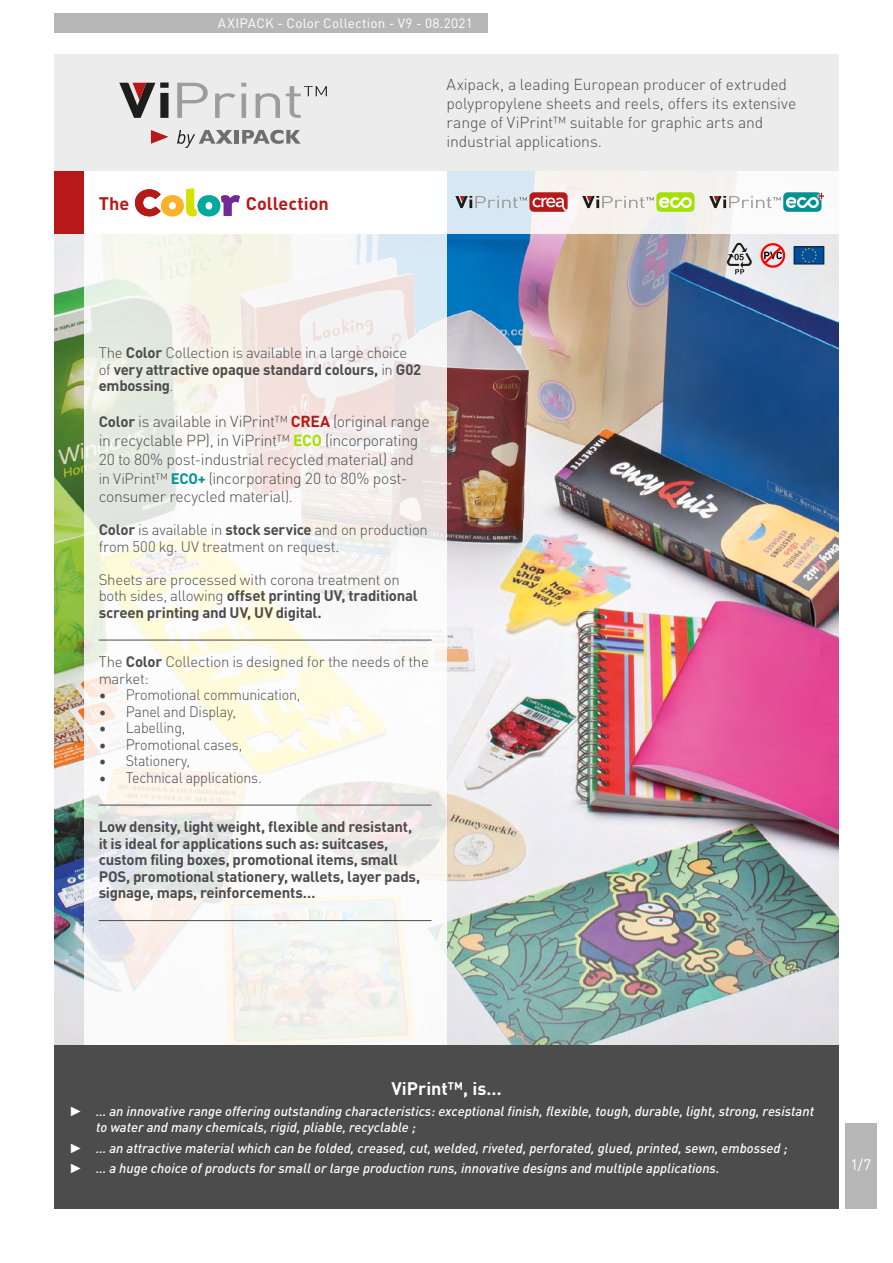
<style>
.page{position:relative;width:893px;height:1263px;background:#fff}
.page>*{position:absolute;margin:0;border:0;box-sizing:border-box;transform-origin:0 0}
.Nom_Produit{font:700 18px "DIN Pro";color:#b71918}
.AvantagesProd_Titre{font:700 18px "DIN Pro";color:#fff}
.Texte_standard{font:300 15.75px/18.9px "DIN Pro";letter-spacing:-.01em;color:#4d4c4c}
.Texte_standard-2{font:700 15px/16.5px "DIN Pro";letter-spacing:-.015em;color:#4d4c4c}
.Texte_standard-3{font:300 15px/16.5px "DIN Pro";letter-spacing:-.02em;color:#4d4c4c}
.Texte_standard-4{font:300 15px "DIN Pro";letter-spacing:-.02em;color:#4d4c4c;scale:.95 1}
.t1{font:15px "DIN Pro";color:#fff}
.t2{font:italic 500 13.5px/16.2px "DIN Pro";color:#fff}
.EnTete_Version{font:13.5px "DIN Pro";letter-spacing:.015em;color:#fff}
.s1{font-weight:300}
.s2{font-weight:700;font-size:15px}
.s3{font-weight:700;color:#b71918}
.s4{font-weight:700;color:#a1e100}
.s5{font-size:15px}
.s6{font-weight:700;font-size:15px;color:#009393}
.s7{font-weight:700}
.s8{font-family:"Arial";font-weight:400;font-style:normal}
</style>
<div class="page">
<img style="left:54px;top:233px;width:785px;height:813px">
<svg style="left:84px;top:233px;width:362px;height:812px"></svg>
<hr style="left:99px;top:640px;width:332px;height:1px;background:#4d4c4c">
<hr style="left:99px;top:805px;width:332px;height:1px;background:#4d4c4c">
<hr style="left:99px;top:920px;width:332px;height:1px;background:#4d4c4c">
<svg style="left:447px;top:171px;width:375px;height:62px;fill:#f6f2f3"></svg>
<div style="left:845px;top:1123px;width:31px;height:86px;background:#b8b7b7"></div>
<div style="left:54px;top:54px;width:785px;height:117px;background:#edeced"></div>
<div style="left:54px;top:171px;width:30px;height:62px;background:#b71918"></div>
<svg style="left:177px;top:83px;width:31px;height:35px"></svg>
<svg style="left:215px;top:83px;width:31px;height:35px"></svg>
<svg style="left:256px;top:93px;width:24px;height:25px"></svg>
<svg style="left:286px;top:86px;width:41px;height:32px"></svg>
<svg style="left:119px;top:83px;width:50px;height:35px"></svg>
<hr style="left:235px;top:130px;width:4px;height:14px;background:#706f6f">
<svg style="left:242px;top:130px;width:59px;height:14px"></svg>
<svg style="left:151px;top:130px;width:17px;height:14px"></svg>
<svg style="left:177px;top:130px;width:56px;height:17px"></svg>
<svg style="left:727px;top:243px;width:25px;height:31px"></svg>
<svg style="left:760px;top:243px;width:25px;height:25px"></svg>
<div style="left:794px;top:247px;width:30px;height:17px;background:#004f9f"></div>
<div style="left:794px;top:247px;width:30px;height:17px;border:1px solid #1d1d1b"></div>
<svg style="left:801px;top:247px;width:16px;height:16px"></svg>
<div style="left:656px;top:192px;width:38px;height:20px;background:#a2e100;border-radius:4px"></div>
<svg style="left:582px;top:196px;width:110px;height:12px"></svg>
<div style="left:783px;top:192px;width:38px;height:20px;background:#009292;border-radius:4px"></div>
<svg style="left:786px;top:192px;width:38px;height:16px"></svg>
<svg style="left:709px;top:196px;width:71px;height:12px"></svg>
<div style="left:529px;top:192px;width:39px;height:20px;background:#b71918;border-radius:4px"></div>
<svg style="left:455px;top:196px;width:112px;height:15px"></svg>
<svg style="left:135px;top:188px;width:105px;height:28px"></svg>
<div style="left:54px;top:13px;width:434px;height:20px;background:#b8b7b7"></div>
<div style="left:54px;top:1046px;width:785px;height:163px;background:#4d4c4c"></div>
<p class="EnTete_Version" style="left:218px;top:13px;width:256px">AXIPACK - Color Collection - V9 - 08.2021</p>
<p class="Nom_Produit" style="left:99px;top:189px;width:32px">The</p>
<p class="Nom_Produit" style="left:246px;top:189px;width:85px">Collection</p>
<p class="Texte_standard" style="left:446px;top:74px;width:351px">Axipack, a leading European producer of extruded polypropylene sheets and reels, offers its extensive range of ViPrint™ suitable for graphic arts and industrial applications.</p>
<p class="Texte_standard-2" style="left:99px;top:344px;width:324px"><span class="s1">The</span> Color <span class="s1">Collection is available in a large choice of</span> very attractive opaque standard colours, <span class="s1">in</span> G02 embossing<span class="s1">.</span></p>
<p class="Texte_standard" style="left:99px;top:411px;width:332px"><span class="s2">Color</span> is available in ViPrint™ <span class="s3">CREA</span> (original range in recyclable PP), in ViPrint™ <span class="s4">ECO</span> (incorporating 20 to 80% post-industrial recycled material) <span class="s5">and<br>in ViPrint™</span> <span class="s6">ECO+</span> <span class="s5">(</span>incorporating 20 to 80% post&shy;consumer recycled material<span class="s5">).</span></p>
<p class="Texte_standard-3" style="left:99px;top:521px;width:331px"><span class="s7">Color</span> is available in <span class="s7">stock service</span> and on production from 500 kg. UV treatment on request.</p>
<p class="Texte_standard-2" style="left:99px;top:570px;width:321px"><span class="s1">Sheets are processed with corona treatment on both sides, allowing</span> offset printing UV, traditional screen printing and UV, UV digital.</p>
<p class="Texte_standard-3" style="left:99px;top:653px;width:332px">The <span class="s7">Color</span> Collection is designed for the needs of the market:</p>
<p class="Texte_standard-4" style="left:99px;top:684px;width:214px">• Promotional communication,</p>
<p class="Texte_standard-4" style="left:99px;top:700px;width:146px">• Panel and Display,</p>
<p class="Texte_standard-4" style="left:99px;top:717px;width:93px">• Labelling,</p>
<p class="Texte_standard-4" style="left:99px;top:733px;width:153px">• Promotional cases,</p>
<p class="Texte_standard-4" style="left:99px;top:750px;width:98px">• Stationery,</p>
<p class="Texte_standard-4" style="left:99px;top:766px;width:173px">• Technical applications.</p>
<p class="Texte_standard-2" style="left:99px;top:818px;width:323px">Low density, light weight, flexible and resistant, it is ideal for applications such as: suitcases, custom filing boxes, promotional items, small POS, promotional stationery, wallets, layer pads, signage, maps, reinforcements…</p>
<p class="AvantagesProd_Titre" style="left:391px;top:1074px;width:112px">ViPrint™, is…</p>
<p class="t2" style="left:96px;top:1102px;width:720px;text-indent:-27px"><span class="s8">►</span> … an innovative range offering outstanding characteristics: exceptional finish, flexible, tough, durable, light, strong, resistant to water and many chemicals, rigid, pliable, recyclable ;</p>
<p class="t2" style="left:69px;top:1139px;width:720px"><span class="s8">►</span> … an attractive material which can be folded, creased, cut, welded, riveted, perforated, glued, printed, sewn, embossed ;</p>
<p class="t2" style="left:69px;top:1159px;width:652px"><span class="s8">►</span> … a huge choice of products for small or large production runs, innovative designs and multiple applications.</p>
<p class="t1" style="left:850px;top:1153px;width:22px">1/7</p>
</div>
